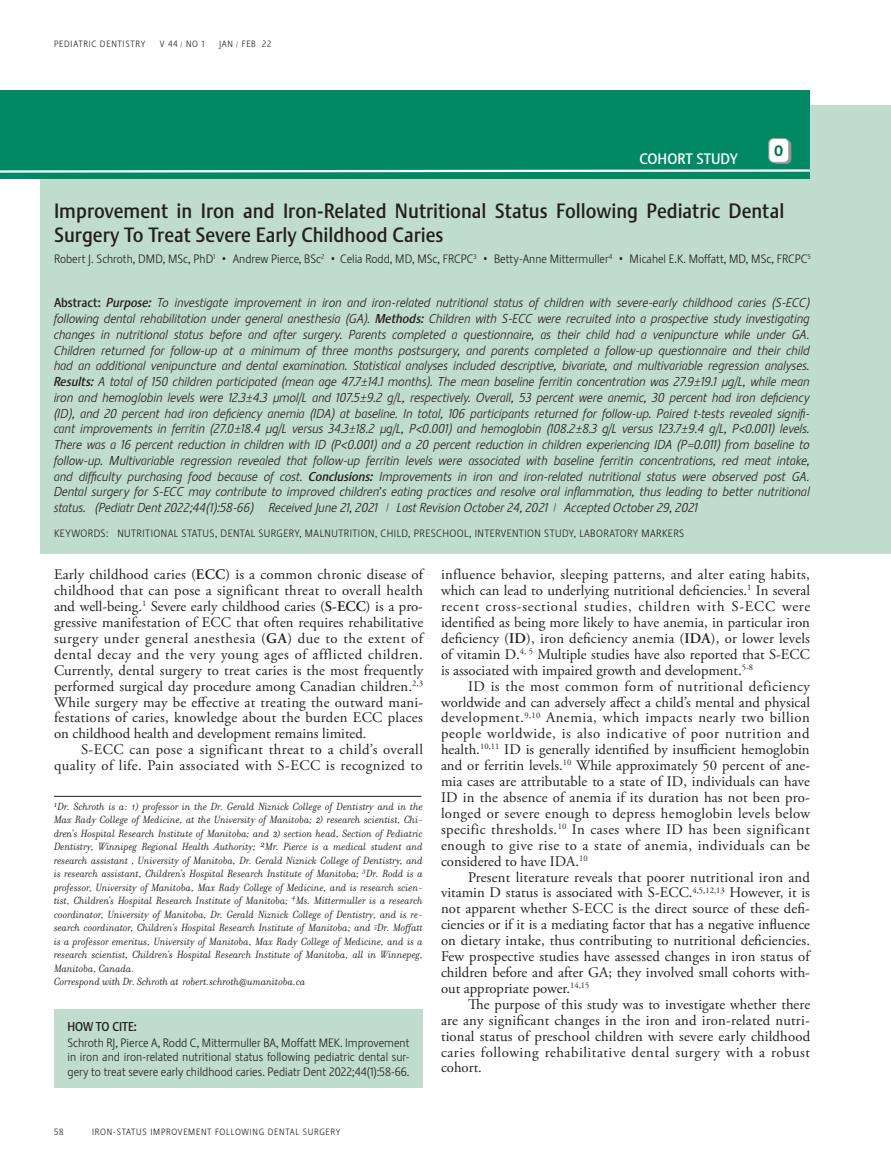
<style>
.page{position:relative;width:891px;height:1175px;background:#fff}
.page>*{position:absolute;margin:0;border:0;box-sizing:border-box;transform-origin:0 0}
.t1{font:500 20.4px/23.4px "Stalemate LF";color:#231f20}
.t2{font:500 15px "Stalemate LF";color:#fff}
.t3{font:800 15px "Stalemate LF";color:#00754b;scale:.9 1}
.Body_Text_Indented{font:14.7px/15.9px "Adobe Garamond Pro";letter-spacing:.03em;color:#231f20;text-align:justify}
.Body_Text_FIRST{font:14.7px/15.9px "Adobe Garamond Pro";color:#231f20;text-align:justify}
.abstract_copy{font:italic 300 12.75px/15.8px "Stalemate LF";color:#231f20;text-align:justify}
.foot_notes{font:500 12.75px "Stalemate LF";color:#231f20;scale:.94 1}
.foot_notes-2{font:300 12px/14.4px "Stalemate LF";color:#231f20;text-align:justify}
.foot_notes-3{font:italic 11.25px/13.5px "Filosofia";color:#231f20;text-align:justify}
.abstract_copy-2{font:300 10.5px "Stalemate LF";letter-spacing:.04em;color:#231f20}
.t4{font:300 9px "Stalemate LF";letter-spacing:.08em;color:#231f20}
.foot_notes-4{font:italic 6.6px "Filosofia";color:#231f20;scale:1.25 1}
.s1{font-weight:500;font-style:normal}
.s2{font-weight:500}
.s3{font-size:9px}
.s4{font-weight:600}
.s5{font-family:"Arial";font-size:7.5px}
.s6{font-size:10.5px}
</style>
<div class="page">
<div style="left:40px;top:105px;width:851px;height:449px;background:#bfdccf"></div>
<div style="left:0;top:90px;width:810px;height:88px;background:#008963"></div>
<svg style="left:0;top:169px;width:810px;height:4px"></svg>
<hr style="left:890px;top:90px;width:1px;height:88px;background:#008963">
<hr style="left:54px;top:796px;width:367px;height:1px;background:#231f20">
<div style="left:772px;top:140px;width:19px;height:24px;background:#939598;border-radius:5px"></div>
<div style="left:769px;top:138px;width:20px;height:24px;background:#fff;border-radius:5px"></div>
<div style="left:769px;top:138px;width:20px;height:24px;border:1px solid #9d9fa2;border-radius:5px"></div>
<div style="left:54px;top:1009px;width:369px;height:78px;background:#bfdccf"></div>
<p class="t4" style="left:54px;top:39px;width:93px">PEDIATRIC DENTISTRY</p>
<p class="t4" style="left:160px;top:39px;width:46px">V 44 <sup>/</sup> NO 1</p>
<p class="t4" style="left:219px;top:39px;width:54px">JAN <sup>/</sup> FEB 22</p>
<p class="t2" style="left:639px;top:149px;width:100px">COHORT STUDY</p>
<p class="t3" style="left:774px;top:142px;width:12px">O</p>
<p class="t1" style="left:54px;top:199px;width:732px">Improvement in Iron and Iron-Related Nutritional Status Following Pediatric Dental<br>Surgery To Treat Severe Early Childhood Caries</p>
<p class="foot_notes-2" style="left:54px;top:251px;width:758px">Robert J. Schroth, DMD, MSc, PhD<sup>1</sup> • Andrew Pierce, BSc<sup>2</sup> • Celia Rodd, MD, MSc, FRCPC<sup>3</sup> • Betty-Anne Mittermuller<sup>4</sup> • Micahel E.K. Moffatt, MD, MSc, FRCPC<sup>5</sup></p>
<p class="abstract_copy" style="left:54px;top:295px;width:758px"><span class="s1">Abstract:</span> <span class="s2">Purpose:</span> To investigate improvement in iron and iron-related nutritional status of children with severe-early childhood caries (S-ECC) following dental rehabilitation under general anesthesia (GA). <span class="s2">Methods:</span> Children with S-ECC were recruited into a prospective study investigating changes in nutritional status before and after surgery. Parents completed a questionnaire, as their child had a venipuncture while under GA.<br>Children returned for follow-up at a minimum of three months postsurgery, and parents completed a follow-up questionnaire and their child had an additional venipuncture and dental examination. Statistical analyses included descriptive, bivariate, and multivariable regression analyses.<br><span class="s2">Results:</span> A total of 150 children participated (mean age 47.7±14.1 months). The mean baseline ferritin concentration was 27.9±19.1 µg/L, while mean iron and hemoglobin levels were 12.3±4.3 μmol/L and 107.5±9.2 g/L, respectively. Overall, 53 percent were anemic, 30 percent had iron deficiency (ID), and 20 percent had iron deficiency anemia (IDA) at baseline. In total, 106 participants returned for follow-up. Paired t-tests revealed signifi&shy;cant improvements in ferritin (27.0±18.4 µg/L versus 34.3±18.2 µg/L, P&lt;0.001) and hemoglobin (108.2±8.3 g/L versus 123.7±9.4 g/L, P&lt;0.001) levels.<br>There was a 16 percent reduction in children with ID (P&lt;0.001) and a 20 percent reduction in children experiencing IDA (P=0.011) from baseline to follow-up. Multivariable regression revealed that follow-up ferritin levels were associated with baseline ferritin concentrations, red meat intake, and difficulty purchasing food because of cost. <span class="s2">Conclusions:</span> Improvements in iron and iron-related nutritional status were observed post GA.<br>Dental surgery for S-ECC may contribute to improved children’s eating practices and resolve oral inflammation, thus leading to better nutritional status. (Pediatr Dent 2022;44(1):58-66) Received June 21, 2021 <span class="s3">|</span> Last Revision October 24, 2021 <span class="s3">|</span> Accepted October 29, 2021</p>
<p class="abstract_copy-2" style="left:54px;top:527px;width:632px">KEYWORDS: NUTRITIONAL STATUS, DENTAL SURGERY, MALNUTRITION, CHILD, PRESCHOOL, INTERVENTION STUDY, LABORATORY MARKERS</p>
<p class="Body_Text_FIRST" style="left:54px;top:567px;width:371px">Early childhood caries (<span class="s4">ECC</span>) is a common chronic disease of childhood that can pose a significant threat to overall health and well-being.<sup>1</sup> Severe early childhood caries (<span class="s4">S-ECC</span>) is a pro&shy;gressive manifestation of ECC that often requires rehabilitative surgery under general anesthesia (<span class="s4">GA</span>) due to the extent of dental decay and the very young ages of afflicted children.<br>Currently, dental surgery to treat caries is the most frequently performed surgical day procedure among Canadian children.<sup>2,3<br></sup>While surgery may be effective at treating the outward mani&shy;festations of caries, knowledge about the burden ECC places on childhood health and development remains limited.</p>
<p class="Body_Text_Indented" style="left:54px;top:742px;width:371px;text-align:right">S-ECC can pose a significant threat to a child’s overall quality of life. Pain associated with S-ECC is recognized to</p>
<p class="foot_notes-3" style="left:54px;top:799px;width:371px"><sup>1</sup>Dr. Schroth is a: <span class="s5">1</span><span class="s6">)</span> professor in the Dr. Gerald Niznick College of Dentistry and in the Max Rady College of Medicine, at the University of Manitoba; <span class="s5">2</span><span class="s6">)</span> research scientist, Chi&shy;dren’s Hospital Research Institute of Manitoba; and <span class="s5">3</span><span class="s6">)</span> section head, Section of Pediatric Dentistry, Winnipeg Regional Health Authority; <sup>2</sup>Mr. Pierce is a medical student and research assistant , University of Manitoba, Dr. Gerald Niznick College of Dentistry, and is research assistant, Children’s Hospital Research Institute of Manitoba;</p>
<p class="foot_notes-4" style="left:363px;top:866px;width:4px">3</p>
<p class="foot_notes-3" style="left:54px;top:867px;width:371px;text-indent:312px">Dr. Rodd is a professor, University of Manitoba, Max Rady College of Medicine, and is research scien&shy;tist, Children’s Hospital Research Institute of Manitoba;</p>
<p class="foot_notes-4" style="left:292px;top:893px;width:5px">4</p>
<p class="foot_notes-3" style="left:54px;top:894px;width:371px;text-indent:242px">Ms. Mittermuller is a research coordinator, University of Manitoba, Dr. Gerald Niznick College of Dentistry, and is re&shy;search coordinator, Children’s Hospital Research Institute of Manitoba; and <sup>5</sup>Dr. Moffatt is a professor emeritus, University of Manitoba, Max Rady College of Medicine, and is a research scientist, Children’s Hospital Research Institute of Manitoba, all in Winnepeg, Manitoba, Canada.</p>
<p class="foot_notes-3" style="left:54px;top:975px;width:253px">Correspond with Dr. Schroth at robert.schroth@umanitoba.ca</p>
<p class="foot_notes" style="left:68px;top:1018px;width:75px">HOW TO CITE:</p>
<p class="foot_notes-2" style="left:68px;top:1035px;width:344px">Schroth RJ, Pierce A, Rodd C, Mittermuller BA, Moffatt MEK. Improvement in iron and iron-related nutritional status following pediatric dental sur&shy;gery to treat severe early childhood caries. Pediatr Dent 2022;44(1):58-66.</p>
<p class="Body_Text_Indented" style="left:441px;top:567px;width:371px">influence behavior, sleeping patterns, and alter eating habits, which can lead to underlying nutritional deficiencies.<sup>1</sup> In several recent cross-sectional studies, children with S-ECC were identified as being more likely to have anemia, in particular iron deficiency (<span class="s4">ID</span>), iron deficiency anemia (<span class="s4">IDA</span>), or lower levels of vitamin D.<sup>4,</sup> <sup>5</sup> Multiple studies have also reported that S-ECC is associated with impaired growth and development.<sup>5-8</sup></p>
<p class="Body_Text_Indented" style="left:441px;top:678px;width:371px;text-indent:27px">ID is the most common form of nutritional deficiency worldwide and can adversely affect a child’s mental and physical development.<sup>9,10</sup> Anemia, which impacts nearly two billion people worldwide, is also indicative of poor nutrition and health.<sup>10,11</sup> ID is generally identified by insufficient hemoglobin and or ferritin levels.<sup>10</sup> While approximately 50 percent of ane&shy;mia cases are attributable to a state of ID, individuals can have ID in the absence of anemia if its duration has not been pro&shy;longed or severe enough to depress hemoglobin levels below specific thresholds.<sup>10</sup> In cases where ID has been significant enough to give rise to a state of anemia, individuals can be considered to have IDA.<sup>10</sup></p>
<p class="Body_Text_Indented" style="left:441px;top:869px;width:371px;text-indent:27px">Present literature reveals that poorer nutritional iron and vitamin D status is associated with S-ECC.<sup>4,5,12,13</sup> However, it is not apparent whether S-ECC is the direct source of these defi&shy;ciencies or if it is a mediating factor that has a negative influence on dietary intake, thus contributing to nutritional deficiencies.<br>Few prospective studies have assessed changes in iron status of children before and after GA; they involved small cohorts with&shy;out appropriate power.<sup>14,15</sup></p>
<p class="Body_Text_Indented" style="left:441px;top:996px;width:371px;text-indent:27px">The purpose of this study was to investigate whether there are any significant changes in the iron and iron-related nutri&shy;tional status of preschool children with severe early childhood caries following rehabilitative dental surgery with a robust cohort.</p>
<p class="t4" style="left:54px;top:1126px;width:11px">58</p>
<p class="t4" style="left:92px;top:1126px;width:250px">IRON-STATUS IMPROVEMENT FOLLOWING DENTAL SURGERY</p>
</div>
